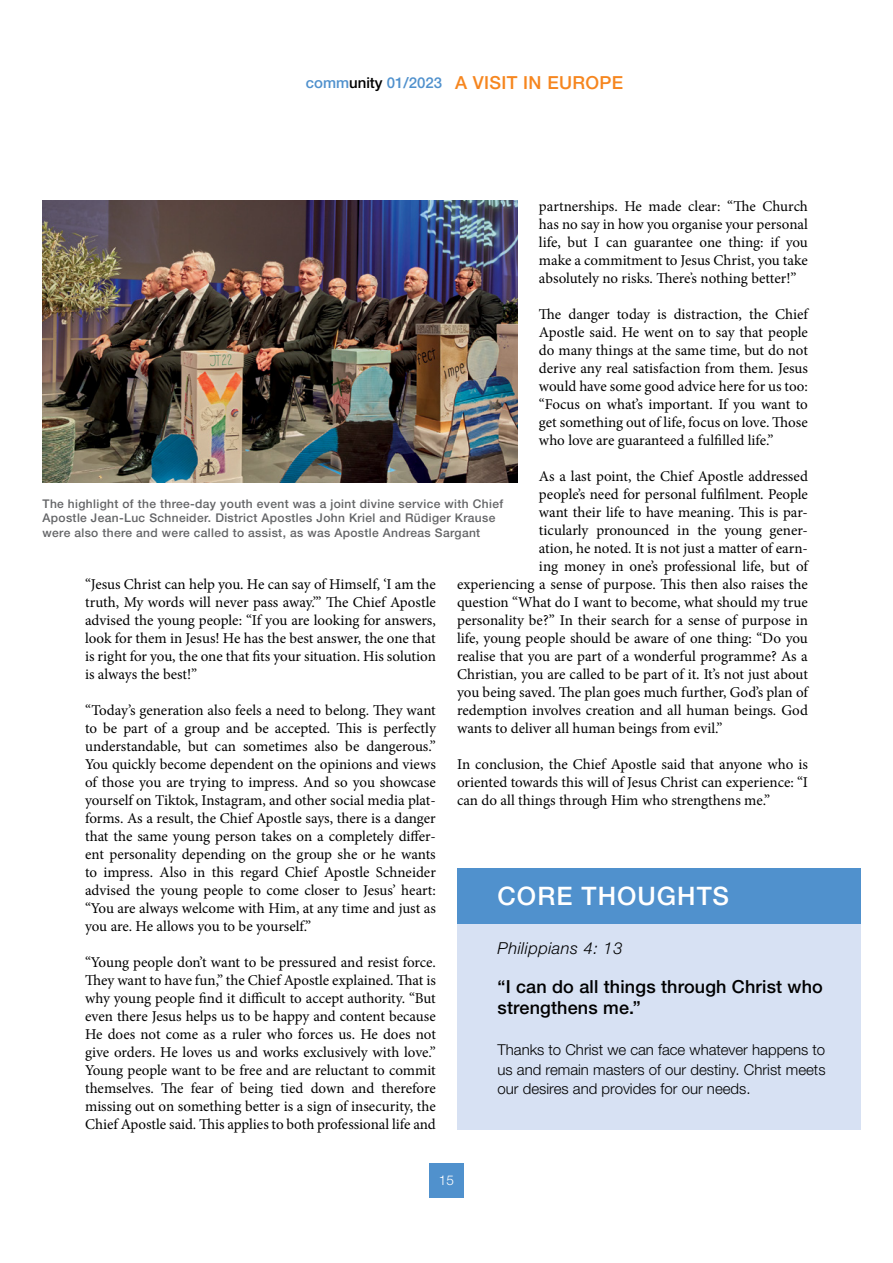
<style>
.page{position:relative;width:893px;height:1263px;background:#fff}
.page>*{position:absolute;margin:0;border:0;box-sizing:border-box;transform-origin:0 0}
.t1{font:500 25.5px "Helvetica Neue LTW1 G";letter-spacing:.04em;color:#fff}
.t2{font:500 18px/21px "Helvetica Neue LTW1 G";letter-spacing:.01em;color:#000}
.t3{font:500 18px "Helvetica Neue LTW1 G";letter-spacing:.02em;color:#f6861f}
.t4{font:italic 300 16.5px "Helvetica Neue LTW1 G";letter-spacing:.03em;color:#000}
.t5{font:15px/18px "Minion Pro";letter-spacing:-.005em;color:#000;text-align:justify}
.t6{font:300 15px/19.5px "Helvetica Neue LTW1 G";color:#000;text-align:justify}
.t7{font:300 13.5px "Helvetica Neue LTW1 G";color:#fff}
.t8{font:500 12px/14.4px "Helvetica Neue LTW1 G";letter-spacing:.03em;color:#636466}
.s1{font-size:15px;color:#5091cd}
.s2{font-size:15px;color:#000}
</style>
<div class="page">
<div style="left:429px;top:1163px;width:34px;height:34px;background:#5091cd"></div>
<img style="left:43px;top:201px;width:475px;height:281px">
<div style="left:457px;top:869px;width:404px;height:260px;background:#d7e1f3"></div>
<div style="left:457px;top:869px;width:404px;height:55px;background:#5091cd"></div>
<p class="t3" style="left:306px;top:72px;width:319px"><span class="s1">comm</span><span class="s2">unity</span> <span class="s1">01/2023</span> A VISIT IN EUROPE</p>
<p class="t5" style="left:539px;top:197px;width:270px">partnerships. He made clear: “The Church has no say in how you organise your personal life, but I can guarantee one thing: if you make a commitment to Jesus Christ, you take absolutely no risks. There’s nothing better!”</p>
<p class="t5" style="left:539px;top:305px;width:270px">The danger today is distraction, the Chief Apostle said. He went on to say that people do many things at the same time, but do not derive any real satisfaction from them. Jesus would have some good advice here for us too: “Focus on what’s important. If you want to get something out of life, focus on love. Those who love are guaranteed a fulfilled life.”</p>
<p class="t5" style="left:539px;top:467px;width:270px">As a last point, the Chief Apostle addressed</p>
<p class="t5" style="left:539px;top:485px;width:270px">people’s need for personal fulfilment. People</p>
<p class="t5" style="left:539px;top:503px;width:270px">want their life to have meaning. This is par-</p>
<p class="t5" style="left:539px;top:521px;width:269px">ticularly pronounced in the young gener-</p>
<p class="t5" style="left:539px;top:539px;width:270px">ation, he noted. It is not just a matter of earn-</p>
<p class="t5" style="left:539px;top:557px;width:270px">ing money in one’s professional life, but of</p>
<p class="t5" style="left:457px;top:575px;width:352px">experiencing a sense of purpose. This then also raises the</p>
<p class="t5" style="left:457px;top:593px;width:352px">question “What do I want to become, what should my true</p>
<p class="t5" style="left:457px;top:611px;width:352px">personality be?” In their search for a sense of purpose in</p>
<p class="t5" style="left:457px;top:629px;width:352px">life, young people should be aware of one thing: “Do you</p>
<p class="t5" style="left:457px;top:647px;width:352px">realise that you are part of a wonderful programme? As a</p>
<p class="t5" style="left:457px;top:665px;width:352px">Christian, you are called to be part of it. It’s not just about</p>
<p class="t5" style="left:457px;top:683px;width:352px">you being saved. The plan goes much further, God’s plan of</p>
<p class="t5" style="left:457px;top:701px;width:352px">redemption involves creation and all human beings. God</p>
<p class="t5" style="left:457px;top:719px;width:267px">wants to deliver all human beings from evil.”</p>
<p class="t5" style="left:457px;top:755px;width:352px">In conclusion, the Chief Apostle said that anyone who is oriented towards this will of Jesus Christ can experience: “I can do all things through Him who strengthens me.”</p>
<p class="t8" style="left:43px;top:496px;width:462px">The highlight of the three-day youth event was a joint divine service with Chief<br>Apostle Jean-Luc Schneider. District Apostles John Kriel and Rüdiger Krause were also there and were called to assist, as was Apostle Andreas Sargant</p>
<p class="t5" style="left:85px;top:575px;width:352px">“Jesus Christ can help you. He can say of Himself, ‘I am the truth, My words will never pass away.’” The Chief Apostle advised the young people: “If you are looking for answers, look for them in Jesus! He has the best answer, the one that is right for you, the one that fits your situation. His solution is always the best!”</p>
<p class="t5" style="left:85px;top:701px;width:352px">“Today’s generation also feels a need to belong. They want to be part of a group and be accepted. This is perfectly understandable, but can sometimes also be dangerous.” You quickly become dependent on the opinions and views of those you are trying to impress. And so you showcase yourself on Tiktok, Instagram, and other social media plat&shy;forms. As a result, the Chief Apostle says, there is a danger that the same young person takes on a completely differ&shy;ent personality depending on the group she or he wants to impress. Also in this regard Chief Apostle Schneider advised the young people to come closer to Jesus’ heart: “You are always welcome with Him, at any time and just as you are. He allows you to be yourself.”</p>
<p class="t5" style="left:85px;top:953px;width:352px">“Young people don’t want to be pressured and resist force.<br>They want to have fun,” the Chief Apostle explained. That is why young people find it difficult to accept authority. “But even there Jesus helps us to be happy and content because He does not come as a ruler who forces us. He does not give orders. He loves us and works exclusively with love.” Young people want to be free and are reluctant to commit themselves. The fear of being tied down and therefore missing out on something better is a sign of insecurity, the Chief Apostle said. This applies to both professional life and</p>
<h1 class="t1" style="left:497px;top:881px;width:233px">CORE THOUGHTS</h1>
<p class="t4" style="left:497px;top:938px;width:126px">Philippians 4: 13</p>
<p class="t2" style="left:497px;top:976px;width:327px">“I can do all things through Christ who strengthens me.”</p>
<p class="t6" style="left:497px;top:1040px;width:330px">Thanks to Christ we can face whatever happens to us and remain masters of our destiny. Christ meets our desires and provides for our needs.</p>
<p class="t7" style="left:439px;top:1172px;width:17px">15</p>
</div>
